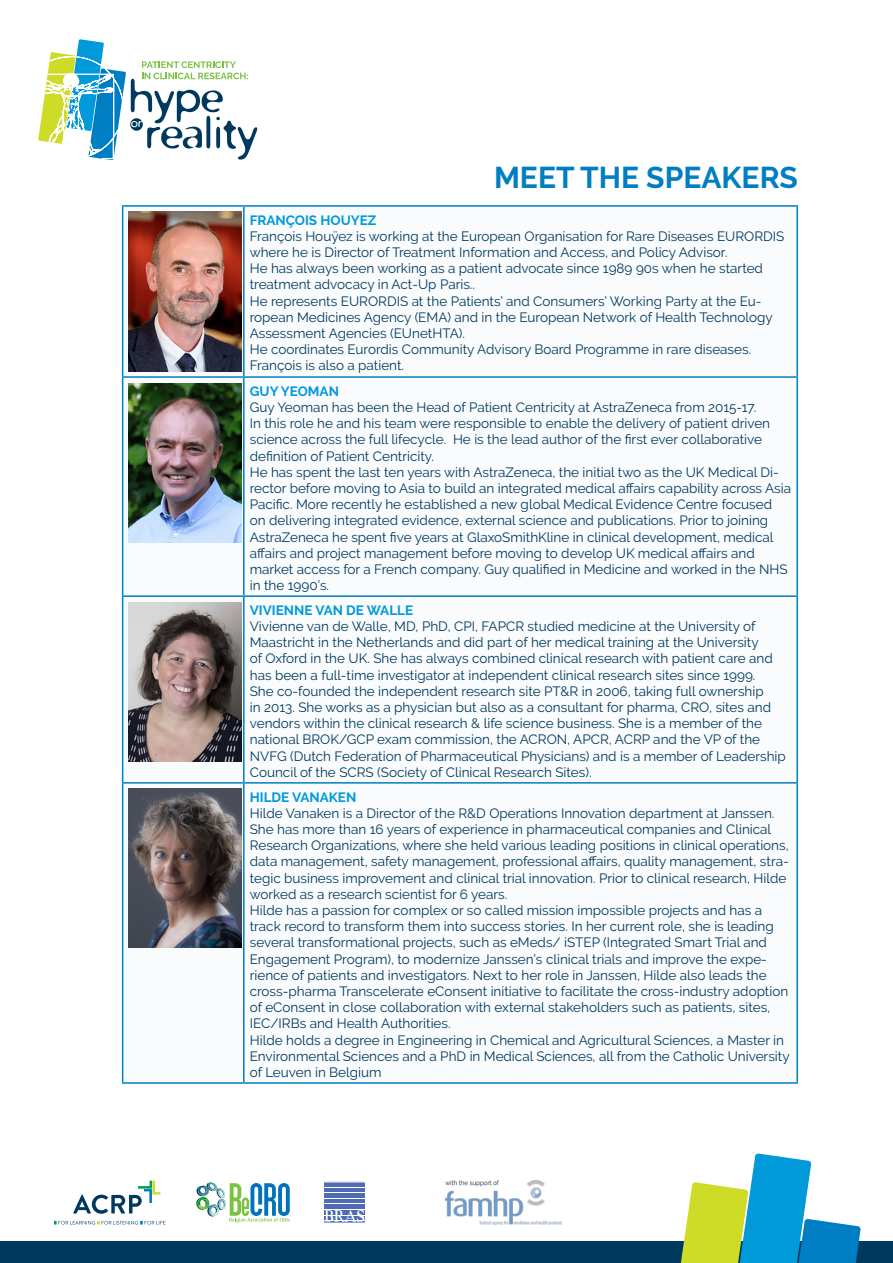
<style>
.page{position:relative;width:893px;height:1263px;background:#fff}
.page>*{position:absolute;margin:0;border:0;box-sizing:border-box;transform-origin:0 0}
.t1{font:700 30px "Raleway";color:#007ec4}
.t2{font:13.5px/16.2px "Raleway";color:#00395e}
.t3{font:700 13.5px "Raleway";color:#0099da}
</style>
<div class="page">
<svg style="left:38px;top:39px;width:219px;height:121px"></svg>
<div style="left:0;top:1242px;width:893px;height:21px;background:#00395e"></div>
<svg style="left:681px;top:1153px;width:180px;height:110px"></svg>
<svg style="left:54px;top:1221px;width:111px;height:3px"></svg>
<svg style="left:73px;top:1180px;width:87px;height:34px"></svg>
<svg style="left:196px;top:1182px;width:94px;height:41px"></svg>
<hr style="left:324px;top:1206px;width:41px;height:1px;background:#4e6bb3">
<hr style="left:324px;top:1207px;width:41px;height:1px;background:#4e6bb3">
<hr style="left:324px;top:1208px;width:41px;height:1px;background:#4e6bb3">
<hr style="left:324px;top:1203px;width:41px;height:1px;background:#4e6bb3">
<hr style="left:324px;top:1202px;width:41px;height:1px;background:#4e6bb3">
<hr style="left:324px;top:1205px;width:41px;height:1px;background:#4e6bb3">
<hr style="left:324px;top:1201px;width:41px;height:1px;background:#4e6bb3">
<hr style="left:324px;top:1186px;width:41px;height:1px;background:#4e6bb3">
<hr style="left:324px;top:1185px;width:41px;height:1px;background:#4e6bb3">
<hr style="left:324px;top:1184px;width:41px;height:1px;background:#4e6bb3">
<hr style="left:324px;top:1188px;width:41px;height:1px;background:#4e6bb3">
<hr style="left:324px;top:1189px;width:41px;height:1px;background:#4e6bb3">
<svg style="left:324px;top:1182px;width:41px;height:1px"></svg>
<hr style="left:324px;top:1183px;width:41px;height:1px;background:#4e6bb3">
<hr style="left:324px;top:1196px;width:41px;height:1px;background:#4e6bb3">
<hr style="left:324px;top:1197px;width:41px;height:1px;background:#4e6bb3">
<hr style="left:324px;top:1200px;width:41px;height:1px;background:#4e6bb3">
<hr style="left:324px;top:1199px;width:41px;height:1px;background:#4e6bb3">
<hr style="left:324px;top:1195px;width:41px;height:1px;background:#4e6bb3">
<hr style="left:324px;top:1194px;width:41px;height:1px;background:#4e6bb3">
<hr style="left:324px;top:1191px;width:41px;height:1px;background:#4e6bb3">
<hr style="left:324px;top:1190px;width:41px;height:1px;background:#4e6bb3">
<hr style="left:324px;top:1192px;width:41px;height:1px;background:#4e6bb3">
<svg style="left:324px;top:1210px;width:41px;height:13px"></svg>
<img style="left:446px;top:1180px;width:116px;height:44px">
<svg style="left:123px;top:207px;width:119px;height:875px"></svg>
<hr style="left:122px;top:205px;width:122px;height:2px;background:#007ec4">
<hr style="left:122px;top:207px;width:1px;height:169px;background:#007ec4">
<hr style="left:244px;top:205px;width:554px;height:2px;background:#007ec4">
<hr style="left:243px;top:207px;width:2px;height:169px;background:#007ec4">
<hr style="left:796px;top:207px;width:2px;height:169px;background:#007ec4">
<hr style="left:122px;top:376px;width:122px;height:2px;background:#007ec4">
<hr style="left:122px;top:378px;width:1px;height:217px;background:#007ec4">
<hr style="left:244px;top:376px;width:554px;height:2px;background:#007ec4">
<hr style="left:243px;top:378px;width:2px;height:217px;background:#007ec4">
<hr style="left:796px;top:378px;width:2px;height:217px;background:#007ec4">
<hr style="left:122px;top:595px;width:122px;height:2px;background:#007ec4">
<hr style="left:122px;top:597px;width:1px;height:185px;background:#007ec4">
<hr style="left:244px;top:595px;width:554px;height:2px;background:#007ec4">
<hr style="left:243px;top:597px;width:2px;height:185px;background:#007ec4">
<hr style="left:796px;top:597px;width:2px;height:185px;background:#007ec4">
<hr style="left:122px;top:782px;width:122px;height:2px;background:#007ec4">
<hr style="left:122px;top:784px;width:1px;height:298px;background:#007ec4">
<hr style="left:244px;top:782px;width:554px;height:2px;background:#007ec4">
<hr style="left:243px;top:784px;width:2px;height:298px;background:#007ec4">
<hr style="left:796px;top:784px;width:2px;height:298px;background:#007ec4">
<hr style="left:122px;top:1082px;width:122px;height:2px;background:#007ec4">
<hr style="left:244px;top:1082px;width:554px;height:2px;background:#007ec4">
<img style="left:129px;top:212px;width:112px;height:159px">
<img style="left:129px;top:383px;width:112px;height:159px">
<img style="left:129px;top:602px;width:112px;height:159px">
<img style="left:129px;top:789px;width:112px;height:159px">
<p class="t1" style="left:494px;top:161px;width:305px">MEET THE SPEAKERS</p>
<p class="t3" style="left:250px;top:212px;width:128px">FRANÇOIS HOUYEZ</p>
<p class="t2" style="left:250px;top:228px;width:536px">François Houÿez is working at the European Organisation for Rare Diseases EURORDIS where he is Director of Treatment Information and Access, and Policy Advisor.</p>
<p class="t2" style="left:250px;top:260px;width:515px">He has always been working as a patient advocate since 1989 90s when he started treatment advocacy in Act-Up Paris..</p>
<p class="t2" style="left:250px;top:293px;width:524px">He represents EURORDIS at the Patients’ and Consumers’ Working Party at the Eu&shy;ropean Medicines Agency (EMA) and in the European Network of Health Technology<br>Assessment Agencies (EUnetHTA).</p>
<p class="t2" style="left:250px;top:341px;width:503px">He coordinates Eurordis Community Advisory Board Programme in rare diseases.</p>
<p class="t2" style="left:250px;top:358px;width:156px">François is also a patient.</p>
<p class="t3" style="left:250px;top:383px;width:91px">GUY YEOMAN</p>
<p class="t2" style="left:250px;top:399px;width:522px">Guy Yeoman has been the Head of Patient Centricity at AstraZeneca from 2015-17.<br>In this role he and his team were responsible to enable the delivery of patient driven science across the full lifecycle. He is the lead author of the first ever collaborative definition of Patient Centricity.</p>
<p class="t2" style="left:250px;top:464px;width:543px">He has spent the last ten years with AstraZeneca, the initial two as the UK Medical Di&shy;rector before moving to Asia to build an integrated medical affairs capability across Asia Pacific. More recently he established a new global Medical Evidence Centre focused on delivering integrated evidence, external science and publications. Prior to joining AstraZeneca he spent five years at GlaxoSmithKline in clinical development, medical affairs and project management before moving to develop UK medical affairs and market access for a French company. Guy qualified in Medicine and worked in the NHS in the 1990’s.</p>
<p class="t3" style="left:250px;top:602px;width:165px">VIVIENNE VAN DE WALLE</p>
<p class="t2" style="left:250px;top:618px;width:538px">Vivienne van de Walle, MD, PhD, CPI, FAPCR studied medicine at the University of Maastricht in the Netherlands and did part of her medical training at the University<br>of Oxford in the UK. She has always combined clinical research with patient care and has been a full-time investigator at independent clinical research sites since 1999.<br>She co-founded the independent research site PT&amp;R in 2006, taking full ownership<br>in 2013. She works as a physician but also as a consultant for pharma, CRO, sites and vendors within the clinical research &amp; life science business. She is a member of the national BROK/GCP exam commission, the ACRON, APCR, ACRP and the VP of the NVFG (Dutch Federation of Pharmaceutical Physicians) and is a member of Leadership Council of the SCRS (Society of Clinical Research Sites).</p>
<p class="t3" style="left:250px;top:789px;width:108px">HILDE VANAKEN</p>
<p class="t2" style="left:250px;top:805px;width:540px">Hilde Vanaken is a Director of the R&amp;D Operations Innovation department at Janssen.<br>She has more than 16 years of experience in pharmaceutical companies and Clinical Research Organizations, where she held various leading positions in clinical operations, data management, safety management, professional affairs, quality management, stra&shy;tegic business improvement and clinical trial innovation. Prior to clinical research, Hilde worked as a research scientist for 6 years.</p>
<p class="t2" style="left:250px;top:902px;width:540px">Hilde has a passion for complex or so called mission impossible projects and has a track record to transform them into success stories. In her current role, she is leading several transformational projects, such as eMeds/ iSTEP (Integrated Smart Trial and Engagement Program), to modernize Janssen’s clinical trials and improve the expe&shy;rience of patients and investigators. Next to her role in Janssen, Hilde also leads the cross-pharma Transcelerate eConsent initiative to facilitate the cross-industry adoption of eConsent in close collaboration with external stakeholders such as patients, sites, IEC/IRBs and Health Authorities.</p>
<p class="t2" style="left:250px;top:1032px;width:541px">Hilde holds a degree in Engineering in Chemical and Agricultural Sciences, a Master in<br>Environmental Sciences and a PhD in Medical Sciences, all from the Catholic University of Leuven in Belgium</p>
</div>
